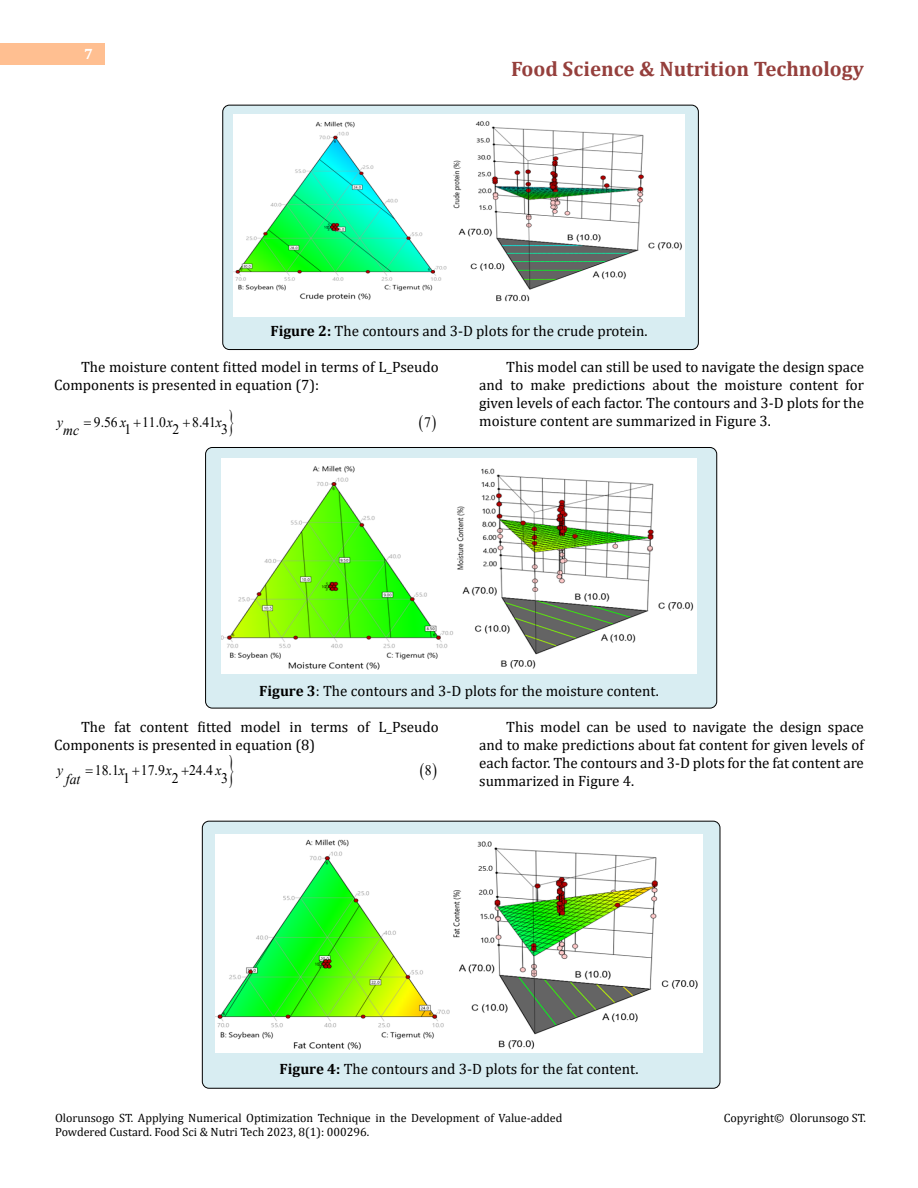
<style>
.page{position:relative;width:918px;height:1188px;background:#fff}
.page>*{position:absolute;margin:0;border:0;box-sizing:border-box;transform-origin:0 0}
.t1{font:700 21px "Cambria";color:#953f3c}
.t2{font:15px/18px "Cambria";color:#000}
.t3{font:700 15px "Cambria";color:#fff}
.t4{font:14.55px "Times New Roman";color:#000;scale:.94 1}
.t5{font:italic 14.55px "Times New Roman";color:#000;scale:.94 1}
.t6{font:14.4px "Times New Roman";color:#000;scale:.94 1}
.t7{font:italic 14.4px "Times New Roman";color:#000;scale:.94 1}
.t8{font:12px/14.4px "Cambria";color:#000}
.s1{font-weight:700}
.s2{font-style:italic}
</style>
<div class="page">
<div style="left:0;top:43px;width:105px;height:21px;background:#ffbf91"></div>
<div style="left:206px;top:447px;width:511px;height:261px;background:#d8edf2;border-radius:7px"></div>
<div style="left:205px;top:447px;width:512px;height:261px;border:1px solid #000;border-radius:7px"></div>
<div style="left:202px;top:821px;width:518px;height:267px;background:#d8edf2;border-radius:7px"></div>
<div style="left:202px;top:821px;width:518px;height:268px;border:1px solid #000;border-radius:7px"></div>
<div style="left:223px;top:105px;width:475px;height:245px;background:#d8edf2;border-radius:7px"></div>
<div style="left:222px;top:105px;width:477px;height:245px;border:1px solid #000;border-radius:7px"></div>
<img style="left:234px;top:114px;width:450px;height:203px">
<img style="left:221px;top:459px;width:476px;height:215px">
<img style="left:216px;top:835px;width:486px;height:218px">
<p class="t3" style="left:84px;top:44px;width:10px">7</p>
<h1 class="t1" style="left:511px;top:54px;width:354px">Food Science &amp; Nutrition Technology</h1>
<p class="t2" style="left:270px;top:321px;width:379px"><span class="s1">Figure 2:</span> The contours and 3-D plots for the crude protein.</p>
<p class="t2" style="left:54px;top:357px;width:386px;text-indent:27px">The moisture content fitted model in terms of L_Pseudo<br>Components is presented in equation (7):</p>
<p class="t6" style="left:142px;top:412px;width:34px">11.0<span class="s2">x</span></p>
<p class="t6" style="left:424px;top:412px;width:9px">7</p>
<p class="t6" style="left:124px;top:419px;width:9px">1</p>
<p class="t6" style="left:173px;top:419px;width:9px">2</p>
<p class="t6" style="left:221px;top:419px;width:9px">3</p>
<p class="t2" style="left:479px;top:357px;width:386px;text-align:justify;text-indent:27px">This model can still be used to navigate the design space and to make predictions about the moisture content for given levels of each factor. The contours and 3-D plots for the moisture content are summarized in Figure 3.</p>
<p class="t7" style="left:57px;top:412px;width:8px">y</p>
<p class="t6" style="left:94px;top:412px;width:36px">9.56 <span class="s2">x</span></p>
<p class="t6" style="left:192px;top:412px;width:33px">8.41<span class="s2">x</span></p>
<p class="t7" style="left:63px;top:420px;width:18px">mc</p>
<p class="t2" style="left:259px;top:681px;width:401px"><span class="s1">Figure 3</span>: The contours and 3-D plots for the moisture content.</p>
<p class="t2" style="left:54px;top:717px;width:386px;text-indent:27px">The fat content fitted model in terms of L_Pseudo<br>Components is presented in equation (8)</p>
<p class="t4" style="left:141px;top:760px;width:35px">17.9<span class="s2">x</span></p>
<p class="t4" style="left:425px;top:760px;width:9px">8</p>
<p class="t4" style="left:123px;top:767px;width:9px">1</p>
<p class="t4" style="left:172px;top:767px;width:9px">2</p>
<p class="t4" style="left:221px;top:767px;width:9px">3</p>
<p class="t2" style="left:479px;top:717px;width:386px;text-align:justify;text-indent:27px">This model can be used to navigate the design space and to make predictions about fat content for given levels of each factor. The contours and 3-D plots for the fat content are summarized in Figure 4.</p>
<p class="t5" style="left:57px;top:760px;width:8px">y</p>
<p class="t4" style="left:95px;top:760px;width:33px">18.1<span class="s2">x</span></p>
<p class="t4" style="left:189px;top:760px;width:36px">24.4 <span class="s2">x</span></p>
<p class="t5" style="left:66px;top:769px;width:17px">fat</p>
<p class="t2" style="left:280px;top:1059px;width:360px"><span class="s1">Figure 4:</span> The contours and 3-D plots for the fat content.</p>
<p class="t8" style="left:55px;top:1111px;width:509px">Olorunsogo ST. Applying Numerical Optimization Technique in the Development of Value-added<br>Powdered Custard. Food Sci &amp; Nutri Tech 2023, 8(1): 000296.</p>
<p class="t8" style="left:724px;top:1111px;width:144px">Copyright© Olorunsogo ST.</p>
</div>
